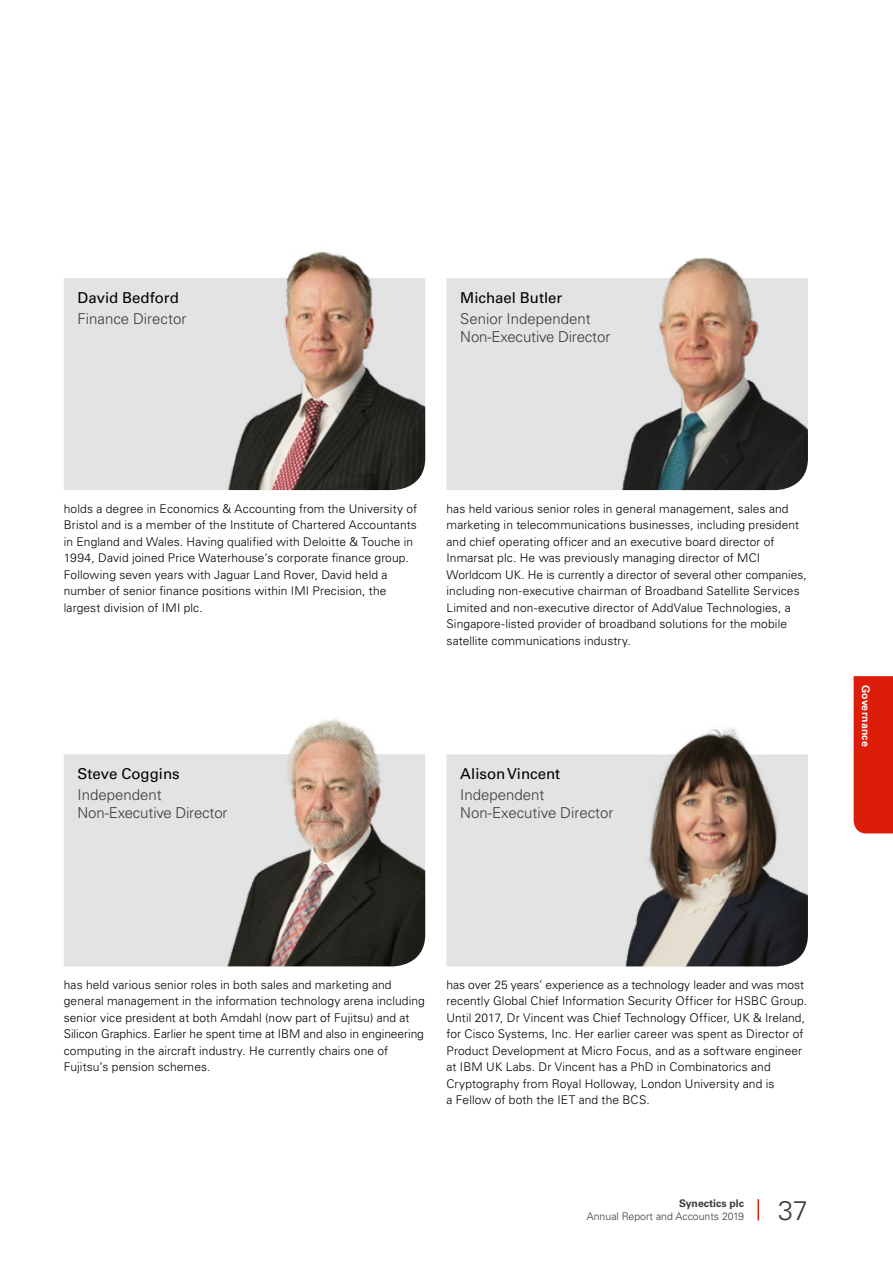
<style>
.page{position:relative;width:893px;height:1263px;background:#fff}
.page>*{position:absolute;margin:0;border:0;box-sizing:border-box;transform-origin:0 0}
.t1{font:300 27px "Univers LT Pro 45";color:#3a3a39}
.t2{font:300 15px/18px "Univers LT Pro 45";color:#3a3a39}
.t3{font:15px "Univers LT Pro 55 Roman";color:#000}
.t4{font:300 12px/16.5px "Univers LT Pro 45";letter-spacing:.01em;color:#000}
.t5{font:300 10.5px "Univers LT Pro 45";color:#3a3a39}
.t6{font:700 10.5px "Univers LT Pro 65";color:#3a3a39}
.t7{font:700 10.5px "Univers LT Pro 65";letter-spacing:.025em;color:#fff}
</style>
<div class="page">
<hr style="left:757px;top:1199px;width:2px;height:21px;background:#db1d09">
<div style="left:854px;top:676px;width:39px;height:157px;background:#db1d09"></div>
<div style="left:446px;top:754px;width:171px;height:212px;background:#e3e3e3"></div>
<div style="left:64px;top:278px;width:154px;height:212px;background:#e3e3e3"></div>
<div style="left:64px;top:754px;width:134px;height:212px;background:#e3e3e3"></div>
<div style="left:446px;top:278px;width:167px;height:212px;background:#e3e3e3"></div>
<img style="left:218px;top:251px;width:207px;height:239px">
<img style="left:617px;top:728px;width:191px;height:238px">
<img style="left:613px;top:257px;width:195px;height:233px">
<img style="left:198px;top:719px;width:227px;height:247px">
<p class="t3" style="left:78px;top:288px;width:103px">David Bedford</p>
<p class="t2" style="left:78px;top:309px;width:110px">Finance Director</p>
<p class="t3" style="left:460px;top:288px;width:104px">Michael Butler</p>
<p class="t2" style="left:460px;top:309px;width:152px">Senior Independent<br>Non-Executive Director</p>
<p class="t4" style="left:64px;top:500px;width:355px">holds a degree in Economics &amp; Accounting from the University of Bristol and is a member of the Institute of Chartered Accountants in England and Wales. Having qualified with Deloitte &amp; Touche in 1994, David joined Price Waterhouse’s corporate finance group.<br>Following seven years with Jaguar Land Rover, David held a number of senior finance positions within IMI Precision, the largest division of IMI plc.</p>
<p class="t4" style="left:446px;top:500px;width:362px">has held various senior roles in general management, sales and marketing in telecommunications businesses, including president and chief operating officer and an executive board director of Inmarsat plc. He was previously managing director of MCI Worldcom UK. He is currently a director of several other companies, including non-executive chairman of Broadband Satellite Services Limited and non-executive director of AddValue Technologies, a Singapore-listed provider of broadband solutions for the mobile satellite communications industry.</p>
<p class="t3" style="left:78px;top:765px;width:104px">Steve Coggins</p>
<p class="t2" style="left:78px;top:786px;width:152px">Independent<br>Non‑Executive Director</p>
<p class="t3" style="left:460px;top:765px;width:101px">Alison Vincent</p>
<p class="t2" style="left:460px;top:786px;width:155px">Independent<br>Non-Executive Director</p>
<p class="t7" style="left:872px;top:685px;width:64px;rotate:90deg">Governance</p>
<p class="t4" style="left:64px;top:976px;width:363px">has held various senior roles in both sales and marketing and general management in the information technology arena including senior vice president at both Amdahl (now part of Fujitsu) and at Silicon Graphics. Earlier he spent time at IBM and also in engineering computing in the aircraft industry. He currently chairs one of Fujitsu’s pension schemes.</p>
<p class="t4" style="left:446px;top:976px;width:362px">has over 25 years’ experience as a technology leader and was most recently Global Chief Information Security Officer for HSBC Group.<br>Until 2017, Dr Vincent was Chief Technology Officer, UK &amp; Ireland, for Cisco Systems, Inc. Her earlier career was spent as Director of Product Development at Micro Focus, and as a software engineer at IBM UK Labs. Dr Vincent has a PhD in Combinatorics and Cryptography from Royal Holloway, London University and is<br>a Fellow of both the IET and the BCS.</p>
<p class="t6" style="left:679px;top:1197px;width:67px">Synectics plc</p>
<p class="t5" style="left:587px;top:1210px;width:159px">Annual Report and Accounts 2019</p>
<h1 class="t1" style="left:778px;top:1194px;width:31px">37</h1>
</div>
